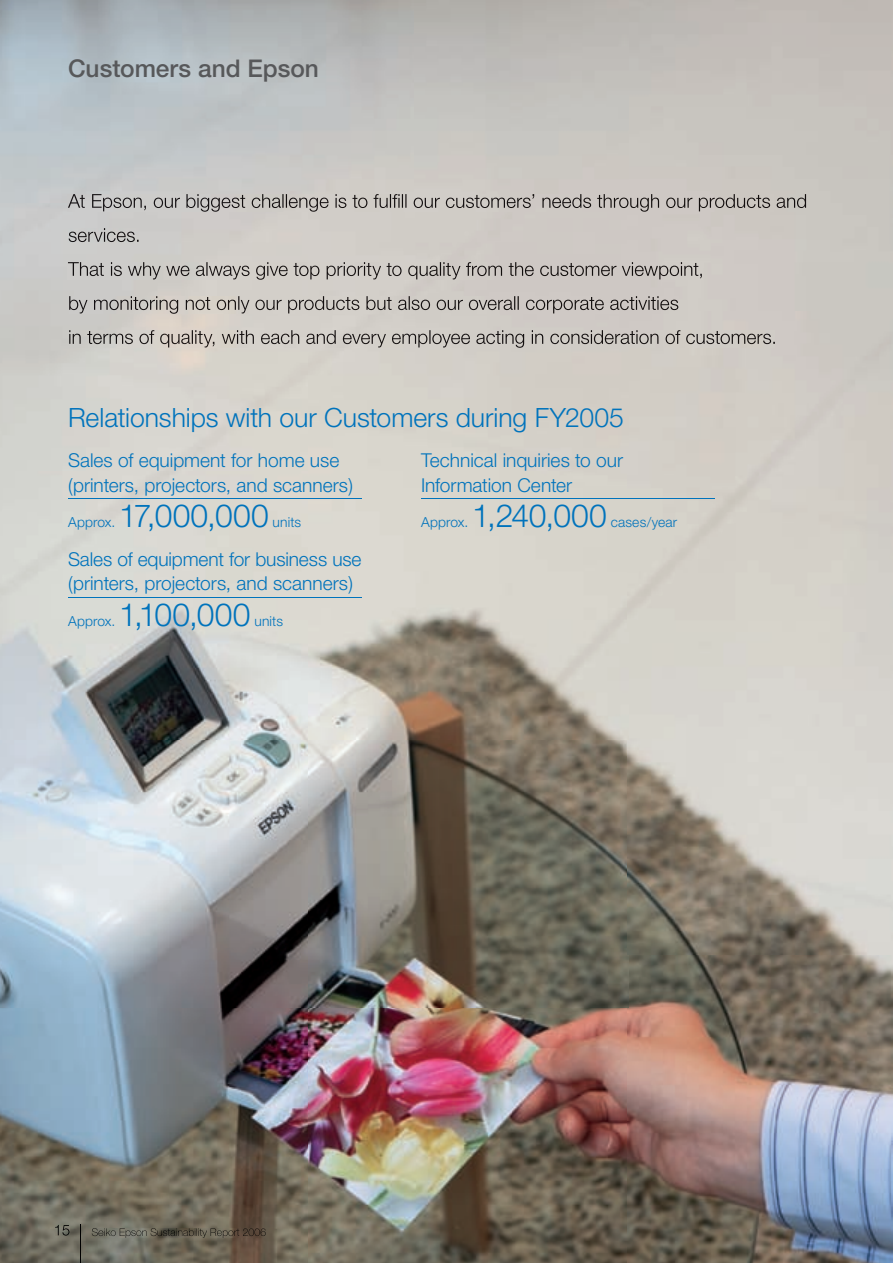
<style>
.page{position:relative;width:893px;height:1263px;background:#fff}
.page>*{position:absolute;margin:0;border:0;box-sizing:border-box;transform-origin:0 0}
.t1{font:300 31.95px "Helvetica Neue";letter-spacing:.005em;color:#0073bc}
.t2{font:300 26.55px "Helvetica Neue";letter-spacing:-.005em;color:#0073bc}
.t3{font:500 24.45px "Helvetica Neue";color:#57585a}
.t4{font:300 19.2px/24.5px "Helvetica Neue";color:#0073bc}
.t5{font:300 13.8px "Helvetica Neue";letter-spacing:.01em;color:#0073bc}
</style>
<div class="page">
<img style="left:0;top:0;width:893px;height:1263px">
<img style="left:80px;top:1225px;width:1px;height:38px">
<img style="left:55px;top:1225px;width:14px;height:10px">
<img style="left:92px;top:1228px;width:174px;height:10px">
<img style="left:68px;top:194px;width:739px;height:18px">
<img style="left:69px;top:228px;width:70px;height:14px">
<img style="left:68px;top:262px;width:636px;height:18px">
<img style="left:69px;top:296px;width:610px;height:18px">
<img style="left:69px;top:330px;width:706px;height:18px">
<hr style="left:68px;top:499px;width:293px;height:1px;background:#0073bc">
<hr style="left:68px;top:597px;width:293px;height:1px;background:#0073bc">
<hr style="left:421px;top:499px;width:293px;height:1px;background:#0073bc">
<p class="t3" style="left:68px;top:54px;width:252px">Customers and Epson</p>
<h2 class="t2" style="left:68px;top:401px;width:557px">Relationships with our Customers during FY2005</h2>
<p class="t4" style="left:68px;top:448px;width:286px">Sales of equipment for home use (printers, projectors, and scanners)</p>
<p class="t5" style="left:68px;top:514px;width:49px">Approx.</p>
<p class="t4" style="left:421px;top:448px;width:203px">Technical inquiries to our<br>Information Center</p>
<p class="t5" style="left:421px;top:514px;width:49px">Approx.</p>
<h1 class="t1" style="left:119px;top:496px;width:151px">17,000,000</h1>
<h1 class="t1" style="left:472px;top:496px;width:136px">1,240,000</h1>
<p class="t5" style="left:611px;top:514px;width:68px">cases/year</p>
<p class="t5" style="left:273px;top:514px;width:30px">units</p>
<p class="t4" style="left:68px;top:546px;width:295px">Sales of equipment for business use (printers, projectors, and scanners)</p>
<p class="t5" style="left:68px;top:612px;width:49px">Approx.</p>
<h1 class="t1" style="left:119px;top:595px;width:133px">1,100,000</h1>
<p class="t5" style="left:254px;top:612px;width:30px">units</p>
</div>
